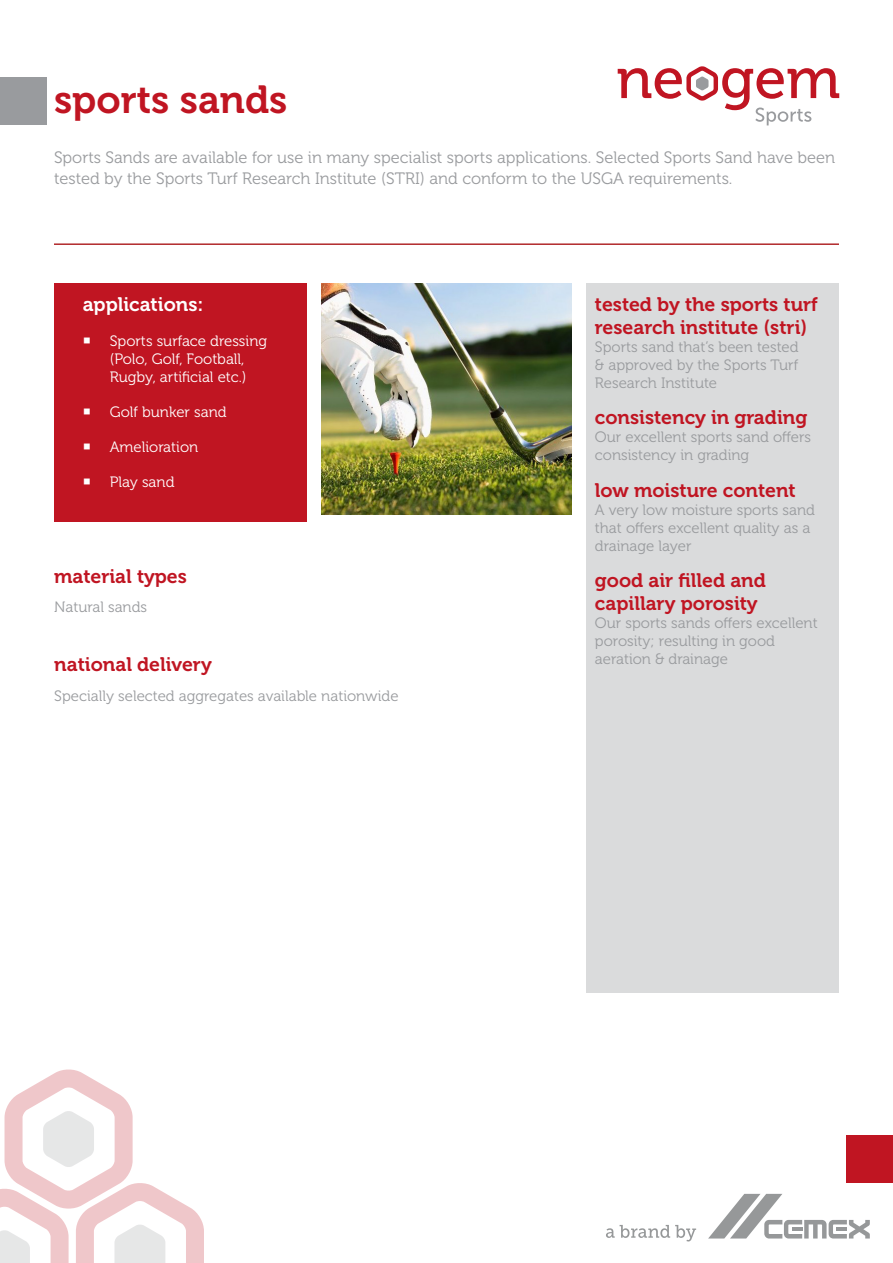
<style>
.page{position:relative;width:893px;height:1263px;background:#fff}
.page>*{position:absolute;margin:0;border:0;box-sizing:border-box;transform-origin:0 0}
.t1{font:39px "Museo 700";color:#c01522}
.Paragraph_Style_2{font:19.5px/23.4px "Museo 700";color:#c01522}
.t2{font:19.5px "Museo 700";color:#fff}
.t3{font:16.5px/21px "Museo 300";color:#999b9e}
.Paragraph_Style_2-2{font:15px/18px "Museo 300";color:#999b9e}
.t4{font:15px/18px "Museo 300";color:#fff}
</style>
<div class="page">
<img style="left:321px;top:283px;width:251px;height:232px">
<div style="left:54px;top:283px;width:252px;height:239px;background:#c01522"></div>
<hr style="left:54px;top:243px;width:785px;height:2px;background:#b1292b">
<div style="left:0;top:77px;width:46px;height:48px;background:#999b9e"></div>
<div style="left:847px;top:1135px;width:46px;height:48px;background:#c01522"></div>
<svg style="left:0;top:1069px;width:204px;height:194px"></svg>
<svg style="left:708px;top:1194px;width:162px;height:44px"></svg>
<svg style="left:606px;top:1225px;width:90px;height:16px"></svg>
<svg style="left:618px;top:66px;width:221px;height:59px"></svg>
<div style="left:587px;top:283px;width:252px;height:709px;background:#dadbdc"></div>
<p class="t1" style="left:54px;top:78px;width:235px">sports sands</p>
<p class="t3" style="left:54px;top:147px;width:783px">Sports Sands are available for use in many specialist sports applications. Selected Sports Sand have been tested by the Sports Turf Research Institute (STRI) and conform to the USGA requirements.</p>
<p class="t2" style="left:83px;top:293px;width:122px">applications:</p>
<p class="t4" style="left:110px;top:332px;width:159px">Sports surface dressing (Polo, Golf, Football,<br>Rugby, artificial etc.)</p>
<p class="t4" style="left:110px;top:403px;width:118px">Golf bunker sand</p>
<p class="t4" style="left:110px;top:438px;width:90px">Amelioration</p>
<p class="t4" style="left:110px;top:473px;width:66px">Play sand</p>
<p class="Paragraph_Style_2" style="left:54px;top:565px;width:134px">material types</p>
<p class="Paragraph_Style_2-2" style="left:54px;top:599px;width:94px">Natural sands</p>
<p class="Paragraph_Style_2" style="left:54px;top:653px;width:159px">national delivery</p>
<p class="Paragraph_Style_2-2" style="left:54px;top:687px;width:346px">Specially selected aggregates available nationwide</p>
<p class="Paragraph_Style_2" style="left:595px;top:293px;width:225px">tested by the sports turf research institute (stri)</p>
<p class="Paragraph_Style_2-2" style="left:595px;top:338px;width:205px;text-align:justify">Sports sand that’s been tested &amp; approved by the Sports Turf Research Institute</p>
<p class="Paragraph_Style_2" style="left:595px;top:406px;width:214px">consistency in grading</p>
<p class="Paragraph_Style_2-2" style="left:595px;top:428px;width:218px">Our excellent sports sand offers consistency in grading</p>
<p class="Paragraph_Style_2" style="left:595px;top:478px;width:202px">low moisture content</p>
<p class="Paragraph_Style_2-2" style="left:595px;top:501px;width:222px">A very low moisture sports sand that offers excellent quality as a drainage layer</p>
<p class="Paragraph_Style_2" style="left:595px;top:568px;width:172px">good air filled and capillary porosity</p>
<p class="Paragraph_Style_2-2" style="left:595px;top:614px;width:224px">Our sports sands offers excellent porosity; resulting in good aeration &amp; drainage</p>
</div>
